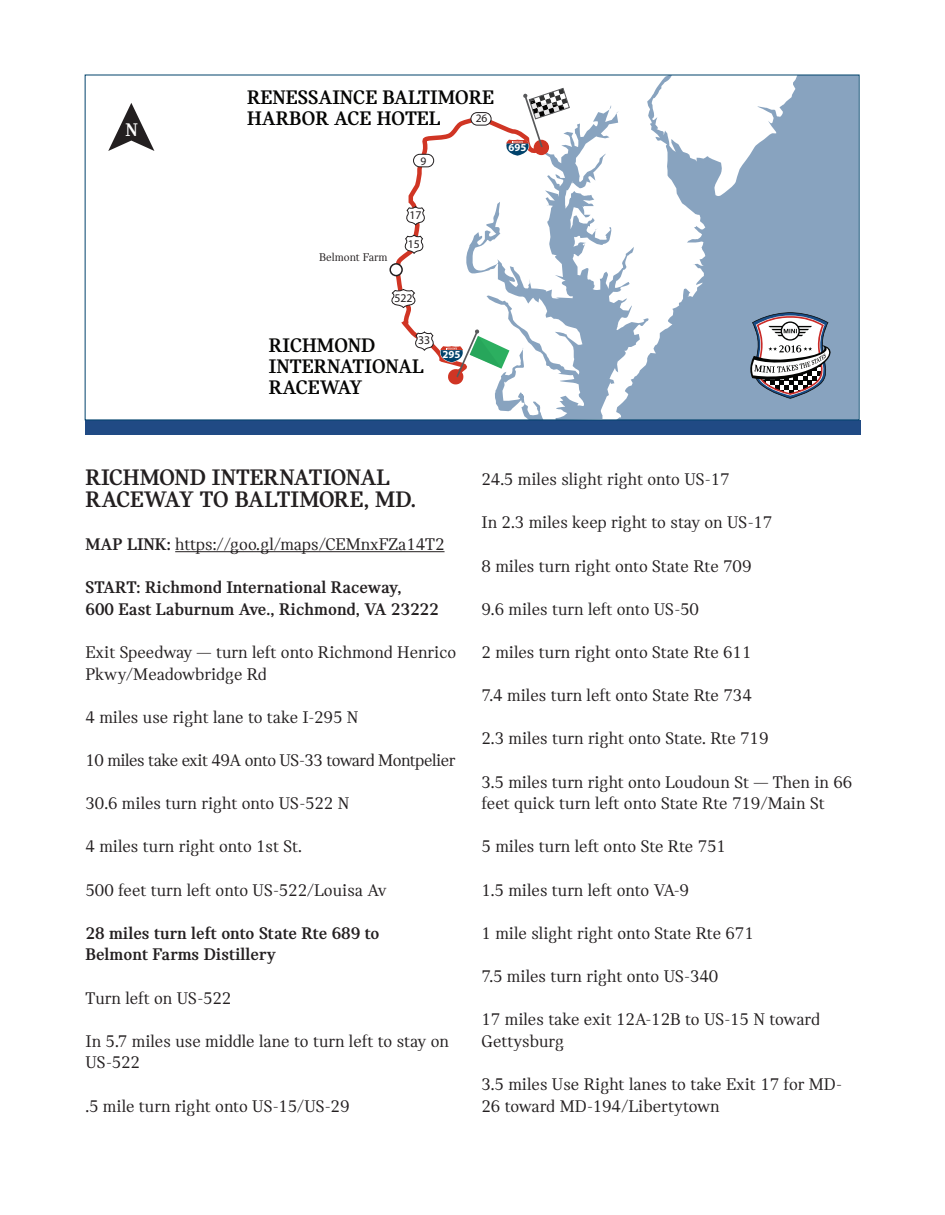
<style>
.page{position:relative;width:945px;height:1215px;background:#fff}
.page>*{position:absolute;margin:0;border:0;box-sizing:border-box;transform-origin:0 0}
.t1{font:700 24px/21.6px "MINI Serif";letter-spacing:-.005em;color:#231f20}
.t2{font:700 21px/21px "MINI Serif";color:#050504}
.t3{font:19.5px "MINI Serif Headline";color:#fff}
.t4{font:18px/21.6px "MINI Serif";color:#231f20}
.t5{font:700 18px/21.6px "MINI Serif";color:#231f20}
.t6{font:18px "MINI Serif";letter-spacing:-.025em;color:#231f20}
.t7{font:12px "MINI Serif";color:#231f20}
.t8{font:11.85px "Myriad Pro";color:#231f20}
.t9{font:11.4px "Myriad Pro";color:#231f20}
.t10{font:700 10.8px "Myriad Pro";color:#fff}
.s1{font-weight:700}
</style>
<div class="page">
<div style="left:85px;top:420px;width:775px;height:15px;background:#204a84"></div>
<svg style="left:108px;top:103px;width:46px;height:48px"></svg>
<svg style="left:544px;top:109px;width:72px;height:309px"></svg>
<svg style="left:580px;top:185px;width:7px;height:10px"></svg>
<svg style="left:391px;top:112px;width:153px;height:225px"></svg>
<svg style="left:390px;top:264px;width:12px;height:12px"></svg>
<div style="left:389px;top:263px;width:14px;height:13px;border:1px solid #231f20;border-radius:50%"></div>
<svg style="left:504px;top:88px;width:66px;height:68px"></svg>
<svg style="left:391px;top:289px;width:25px;height:20px"></svg>
<svg style="left:414px;top:329px;width:130px;height:89px"></svg>
<svg style="left:403px;top:235px;width:21px;height:20px"></svg>
<svg style="left:405px;top:206px;width:20px;height:20px"></svg>
<svg style="left:616px;top:77px;width:242px;height:341px;fill:#88a3bf"></svg>
<div style="left:471px;top:113px;width:20px;height:12px;background:#fff;border-radius:6px"></div>
<div style="left:471px;top:112px;width:20px;height:13px;border:1px solid #231f20;border-radius:6px"></div>
<div style="left:414px;top:154px;width:20px;height:13px;background:#fff;border-radius:6px"></div>
<div style="left:413px;top:154px;width:21px;height:13px;border:1px solid #231f20;border-radius:6px"></div>
<hr style="left:175px;top:551px;width:270px;height:1px;background:#231f20">
<svg style="left:750px;top:312px;width:81px;height:87px"></svg>
<p class="t3" style="left:125px;top:119px;width:14px">N</p>
<p class="t2" style="left:247px;top:87px;width:249px">RENESSAINCE BALTIMORE<br>HARBOR ACE HOTEL</p>
<p class="t9" style="left:476px;top:112px;width:13px">26</p>
<p class="t9" style="left:420px;top:154px;width:7px">9</p>
<p class="t10" style="left:508px;top:141px;width:20px">695</p>
<p class="t8" style="left:409px;top:208px;width:14px">17</p>
<p class="t7" style="left:319px;top:250px;width:70px">Belmont Farm</p>
<p class="t8" style="left:408px;top:236px;width:14px">15</p>
<p class="t8" style="left:394px;top:291px;width:20px">522</p>
<p class="t8" style="left:418px;top:333px;width:14px">33</p>
<p class="t2" style="left:269px;top:335px;width:156px">RICHMOND<br>INTERNATIONAL<br>RACEWAY</p>
<p class="t10" style="left:442px;top:347px;width:20px">295</p>
<p class="t1" style="left:86px;top:466px;width:332px">RICHMOND INTERNATIONAL<br>RACEWAY TO BALTIMORE, MD.</p>
<p class="t4" style="left:86px;top:533px;width:361px"><span class="s1">MAP LINK:</span> https://goo.gl/maps/CEMnxFZa14T2</p>
<p class="t5" style="left:86px;top:576px;width:355px">START: Richmond International Raceway,<br>600 East Laburnum Ave., Richmond, VA 23222</p>
<p class="t4" style="left:86px;top:641px;width:372px">Exit Speedway — turn left onto Richmond Henrico<br>Pkwy/Meadowbridge Rd</p>
<p class="t4" style="left:86px;top:706px;width:275px">4 miles use right lane to take I-295 N</p>
<p class="t6" style="left:86px;top:750px;width:371px">10 miles take exit 49A onto US-33 toward Montpelier</p>
<p class="t4" style="left:86px;top:793px;width:265px">30.6 miles turn right onto US-522 N</p>
<p class="t4" style="left:86px;top:836px;width:218px">4 miles turn right onto 1st St.</p>
<p class="t4" style="left:86px;top:879px;width:303px">500 feet turn left onto US-522/Louisa Av</p>
<p class="t5" style="left:86px;top:922px;width:295px">28 miles turn left onto State Rte 689 to<br>Belmont Farms Distillery</p>
<p class="t4" style="left:86px;top:987px;width:147px">Turn left on US-522</p>
<p class="t4" style="left:86px;top:1030px;width:365px">In 5.7 miles use middle lane to turn left to stay on<br>US-522</p>
<p class="t4" style="left:86px;top:1095px;width:265px">.5 mile turn right onto US-15/US-29</p>
<p class="t4" style="left:482px;top:469px;width:250px">24.5 miles slight right onto US-17</p>
<p class="t4" style="left:482px;top:512px;width:292px">In 2.3 miles keep right to stay on US-17</p>
<p class="t4" style="left:482px;top:555px;width:272px">8 miles turn right onto State Rte 709</p>
<p class="t4" style="left:482px;top:598px;width:219px">9.6 miles turn left onto US-50</p>
<p class="t4" style="left:482px;top:641px;width:272px">2 miles turn right onto State Rte 611</p>
<p class="t4" style="left:482px;top:685px;width:272px">7.4 miles turn left onto State Rte 734</p>
<p class="t4" style="left:482px;top:728px;width:289px">2.3 miles turn right onto State. Rte 719</p>
<p class="t4" style="left:482px;top:771px;width:372px">3.5 miles turn right onto Loudoun St — Then in 66 feet quick turn left onto State Rte 719/Main St</p>
<p class="t4" style="left:482px;top:836px;width:246px">5 miles turn left onto Ste Rte 751</p>
<p class="t4" style="left:482px;top:879px;width:209px">1.5 miles turn left onto VA-9</p>
<p class="t4" style="left:482px;top:922px;width:274px">1 mile slight right onto State Rte 671</p>
<p class="t4" style="left:482px;top:965px;width:238px">7.5 miles turn right onto US-340</p>
<p class="t4" style="left:482px;top:1009px;width:340px">17 miles take exit 12A-12B to US-15 N toward<br>Gettysburg</p>
<p class="t4" style="left:482px;top:1073px;width:362px">3.5 miles Use Right lanes to take Exit 17 for MD-</p>
<p class="t4" style="left:482px;top:1095px;width:240px">26 toward MD-194/Libertytown</p>
</div>
